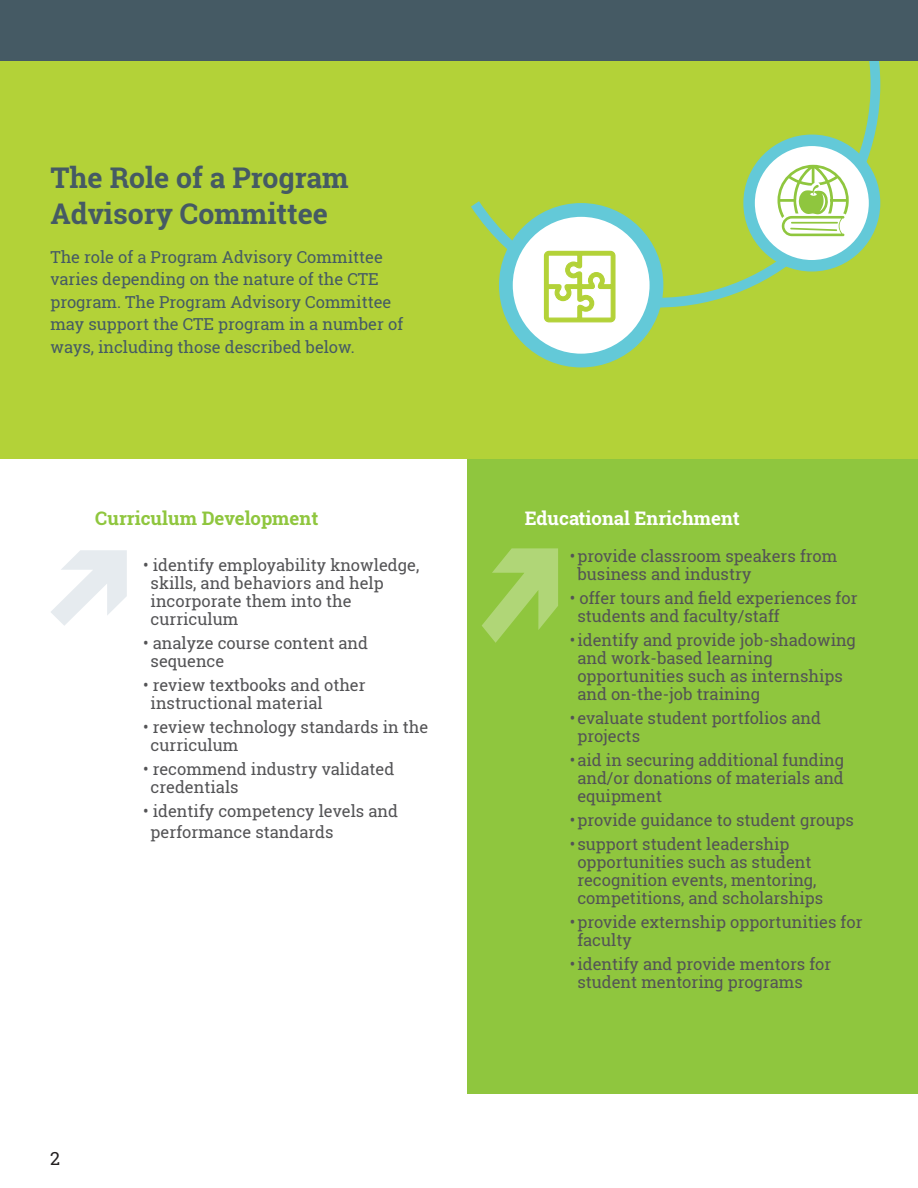
<style>
.page{position:relative;width:918px;height:1188px;background:#fff}
.page>*{position:absolute;margin:0;border:0;box-sizing:border-box;transform-origin:0 0}
.main_heads{font:700 28.5px/36px "Roboto Slab";color:#455a64}
.t1{font:700 18.6px "Roboto Slab";color:#fff}
.caps_list_head{font:700 18.6px "Roboto Slab";color:#8fc63e}
.t2{font:18px "Roboto Slab";color:#231f20}
.list{font:16.5px/18px "Roboto Slab";color:#535355}
.body{font:16.5px/22.5px "Roboto Slab";color:#455a64}
</style>
<div class="page">
<div style="left:467px;top:446px;width:451px;height:648px;background:#8fc63e"></div>
<div style="left:0;top:61px;width:918px;height:398px;background:#b3d238"></div>
<svg style="left:482px;top:548px;width:76px;height:95px"></svg>
<svg style="left:51px;top:550px;width:76px;height:76px"></svg>
<svg style="left:471px;top:61px;width:410px;height:251px"></svg>
<svg style="left:506px;top:210px;width:150px;height:151px;background:#dff3f7"></svg>
<div style="left:499px;top:203px;width:164px;height:164px;border:14px solid #63c9d8;border-radius:50%"></div>
<svg style="left:543px;top:195px;width:73px;height:173px"></svg>
<svg style="left:749px;top:140px;width:126px;height:126px;background:#def3f6"></svg>
<div style="left:743px;top:135px;width:137px;height:137px;border:11px solid #63c9d8;border-radius:50%"></div>
<svg style="left:777px;top:165px;width:72px;height:71px;background:#d4e9b5"></svg>
<div style="left:0;top:0;width:918px;height:61px;background:#455a64"></div>
<p class="main_heads" style="left:50px;top:159px;width:300px">The Role of a Program<br>Advisory Committee</p>
<p class="body" style="left:50px;top:245px;width:354px">The role of a Program Advisory Committee varies depending on the nature of the CTE program. The Program Advisory Committee may support the CTE program in a number of ways, including those described below.</p>
<p class="caps_list_head" style="left:95px;top:505px;width:225px">Curriculum Development</p>
<p class="list" style="left:151px;top:556px;width:270px;text-indent:-8px">• identify employability knowledge, skills, and behaviors and help incorporate them into the curriculum</p>
<p class="list" style="left:151px;top:634px;width:219px;text-indent:-8px">• analyze course content and sequence</p>
<p class="list" style="left:151px;top:676px;width:217px;text-indent:-8px">• review textbooks and other instructional material</p>
<p class="list" style="left:151px;top:718px;width:279px;text-indent:-8px">• review technology standards in the curriculum</p>
<p class="list" style="left:151px;top:760px;width:245px;text-indent:-8px">• recommend industry validated credentials</p>
<p class="list" style="left:151px;top:801px;width:249px;line-height:20.4px;text-indent:-8px">• identify competency levels and performance standards</p>
<p class="t2" style="left:50px;top:1146px;width:11px">2</p>
<p class="t1" style="left:525px;top:505px;width:217px">Educational Enrichment</p>
<p class="list" style="left:577px;top:547px;width:261px;text-indent:-8px">•provide classroom speakers from business and industry</p>
<p class="list" style="left:577px;top:589px;width:282px;text-indent:-8px">• offer tours and field experiences for students and faculty/staff</p>
<p class="list" style="left:577px;top:631px;width:280px;text-indent:-8px">•identify and provide job-shadowing and work-based learning opportunities such as internships and on-the-job training</p>
<p class="list" style="left:577px;top:709px;width:245px;text-indent:-8px">•evaluate student portfolios and projects</p>
<p class="list" style="left:577px;top:751px;width:268px;text-align:justify;text-indent:-8px">•aid in securing additional funding and/or donations of materials and equipment</p>
<p class="list" style="left:570px;top:811px;width:285px">•provide guidance to student groups</p>
<p class="list" style="left:577px;top:835px;width:247px;text-indent:-8px">•support student leadership opportunities such as student recognition events, mentoring, competitions, and scholarships</p>
<p class="list" style="left:577px;top:913px;width:287px;text-indent:-8px">•provide externship opportunities for faculty</p>
<p class="list" style="left:577px;top:955px;width:255px;text-indent:-8px">•identify and provide mentors for student mentoring programs</p>
</div>
